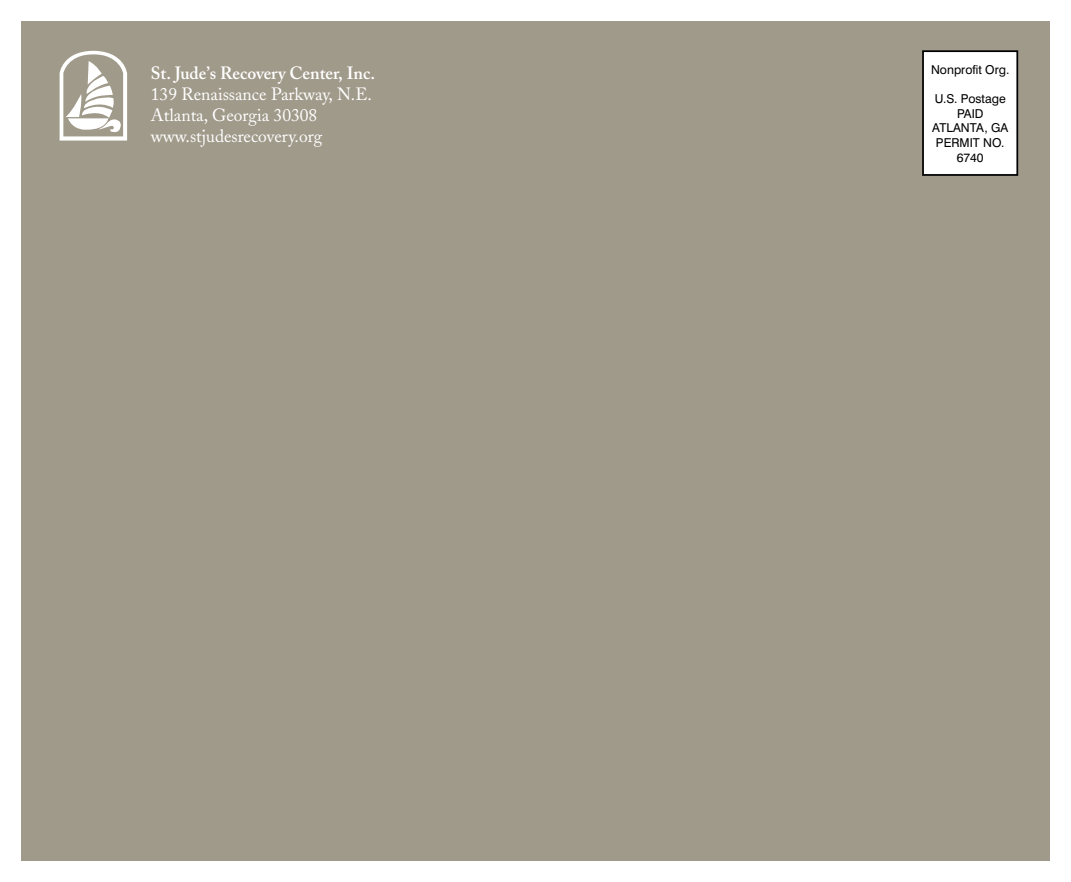
<style>
.page{position:relative;width:1071px;height:882px;background:#a09a8a}
.page>*{position:absolute;margin:0;border:0;box-sizing:border-box;transform-origin:0 0}
.t1{font:17.5px/21px "Caslon S Si";color:#fff}
.t2{font:600 17.5px "Caslon S Si";color:#fff}
.t3{font:12.25px/14.7px "Swiss 721 BT";color:#000;text-align:center}
</style>
<div class="page">
<div style="left:923px;top:51px;width:94px;height:124px;background:#fff"></div>
<div style="left:922px;top:50px;width:96px;height:126px;border:2px solid #000"></div>
<svg style="left:60px;top:51px;width:67px;height:90px"></svg>
<div style="left:0;top:0;width:1071px;height:21px;background:#fff"></div>
<div style="left:0;top:861px;width:1071px;height:21px;background:#fff"></div>
<div style="left:0;top:0;width:21px;height:882px;background:#fff"></div>
<div style="left:1050px;top:0;width:21px;height:882px;background:#fff"></div>
<p class="t2" style="left:151px;top:62px;width:226px">St. Jude’s Recovery Center, Inc.</p>
<p class="t1" style="left:151px;top:84px;width:222px">139 Renaissance Parkway, N.E.<br>Atlanta, Georgia 30308 www.stjudesrecovery.org</p>
<p class="t3" style="left:931px;top:62px;width:80px">Nonprofit Org.</p>
<p class="t3" style="left:932px;top:91px;width:77px">U.S. Postage<br>PAID<br>ATLANTA, GA<br>PERMIT NO.<br>6740</p>
</div>
